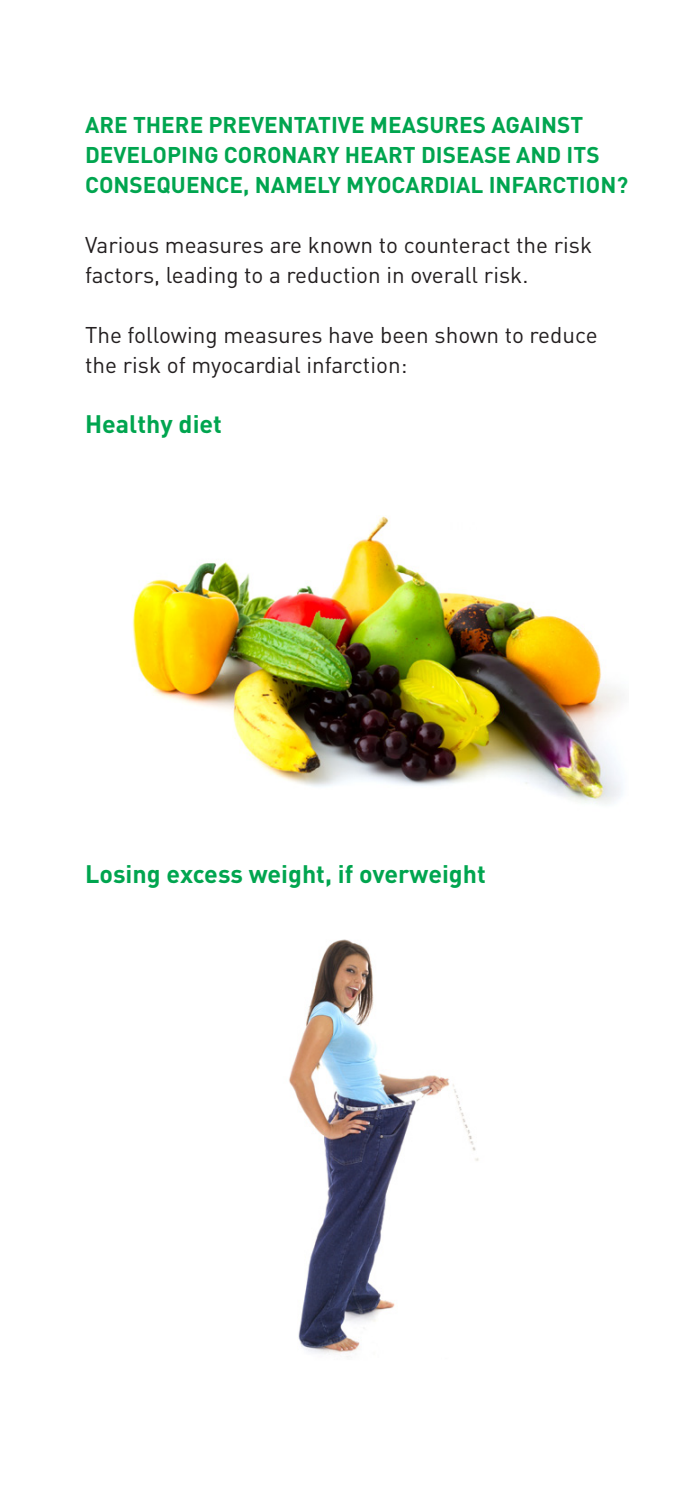
<style>
.page{position:relative;width:695px;height:1489px;background:#fff}
.page>*{position:absolute;margin:0;border:0;box-sizing:border-box;transform-origin:0 0}
.Zwischentitel_2{font:700 25px "DIN";color:#00a54f}
.copy{font:22.5px/30px "DIN";color:#231f20}
.Zwischentitel_1_-_ne{font:700 22.5px/30px "DIN";color:#00a54f}
</style>
<div class="page">
<img style="left:132px;top:516px;width:491px;height:288px">
<img style="left:289px;top:939px;width:190px;height:415px">
<p class="Zwischentitel_1_-_ne" style="left:85px;top:108px;width:544px">ARE THERE PREVENTATIVE MEASURES AGAINST<br>DEVELOPING CORONARY HEART DISEASE AND ITS<br>CONSEQUENCE, NAMELY MYOCARDIAL INFARCTION?</p>
<p class="copy" style="left:85px;top:229px;width:508px">Various measures are known to counteract the risk factors, leading to a reduction in overall risk.</p>
<p class="copy" style="left:85px;top:319px;width:514px">The following measures have been shown to reduce the risk of myocardial infarction:</p>
<p class="Zwischentitel_2" style="left:85px;top:407px;width:138px">Healthy diet</p>
<p class="Zwischentitel_2" style="left:85px;top:857px;width:402px">Losing excess weight, if overweight</p>
</div>
